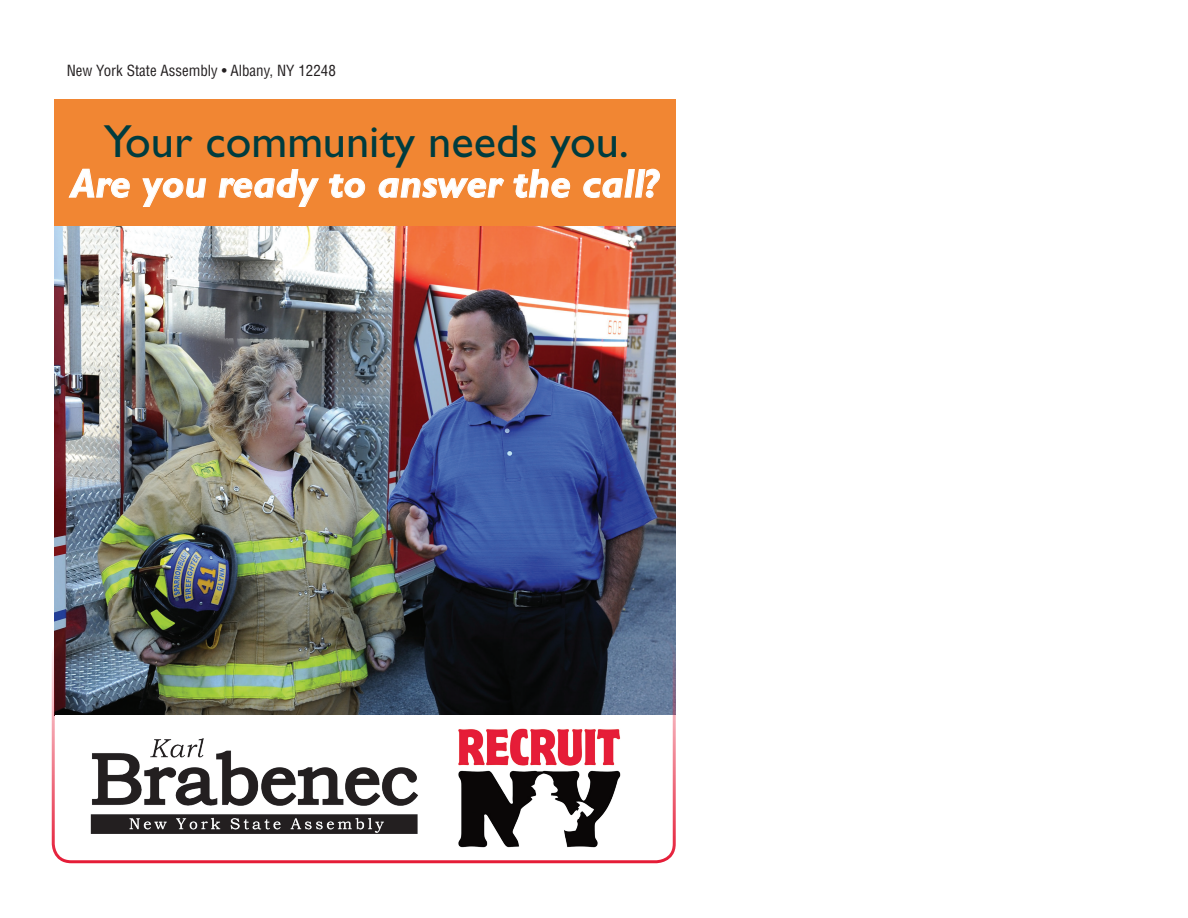
<style>
.page{position:relative;width:1188px;height:918px;background:#fff}
.page>*{position:absolute;margin:0;border:0;box-sizing:border-box;transform-origin:0 0}
.t1{font:46.5px "Gill Sans";color:#003c3f}
.t2{font:italic 700 40.5px "Gill Sans";color:#fff}
.t3{font:condensed 15px "Helvetica";color:#231f20}
</style>
<div class="page">
<img style="left:54px;top:226px;width:622px;height:489px">
<img style="left:90px;top:738px;width:328px;height:95px">
<img style="left:458px;top:728px;width:163px;height:120px">
<div style="left:54px;top:99px;width:622px;height:127px;background:#f18633"></div>
<svg style="left:68px;top:168px;width:62px;height:30px"></svg>
<svg style="left:142px;top:178px;width:65px;height:29px"></svg>
<svg style="left:218px;top:169px;width:101px;height:38px"></svg>
<svg style="left:328px;top:174px;width:38px;height:24px"></svg>
<svg style="left:378px;top:178px;width:127px;height:20px"></svg>
<svg style="left:513px;top:169px;width:58px;height:29px"></svg>
<svg style="left:583px;top:168px;width:77px;height:30px"></svg>
<div style="left:52px;top:636px;width:624px;height:227px;border:3px solid #e51c37;border-radius:18px"></div>
<p class="t3" style="left:67px;top:62px;width:271px">New York State Assembly • Albany, NY 12248</p>
<h1 class="t1" style="left:104px;top:115px;width:527px">Your community needs you.</h1>
<h2 class="t2" style="left:70px;top:160px;width:589px">Are you ready to answer the call?</h2>
</div>
